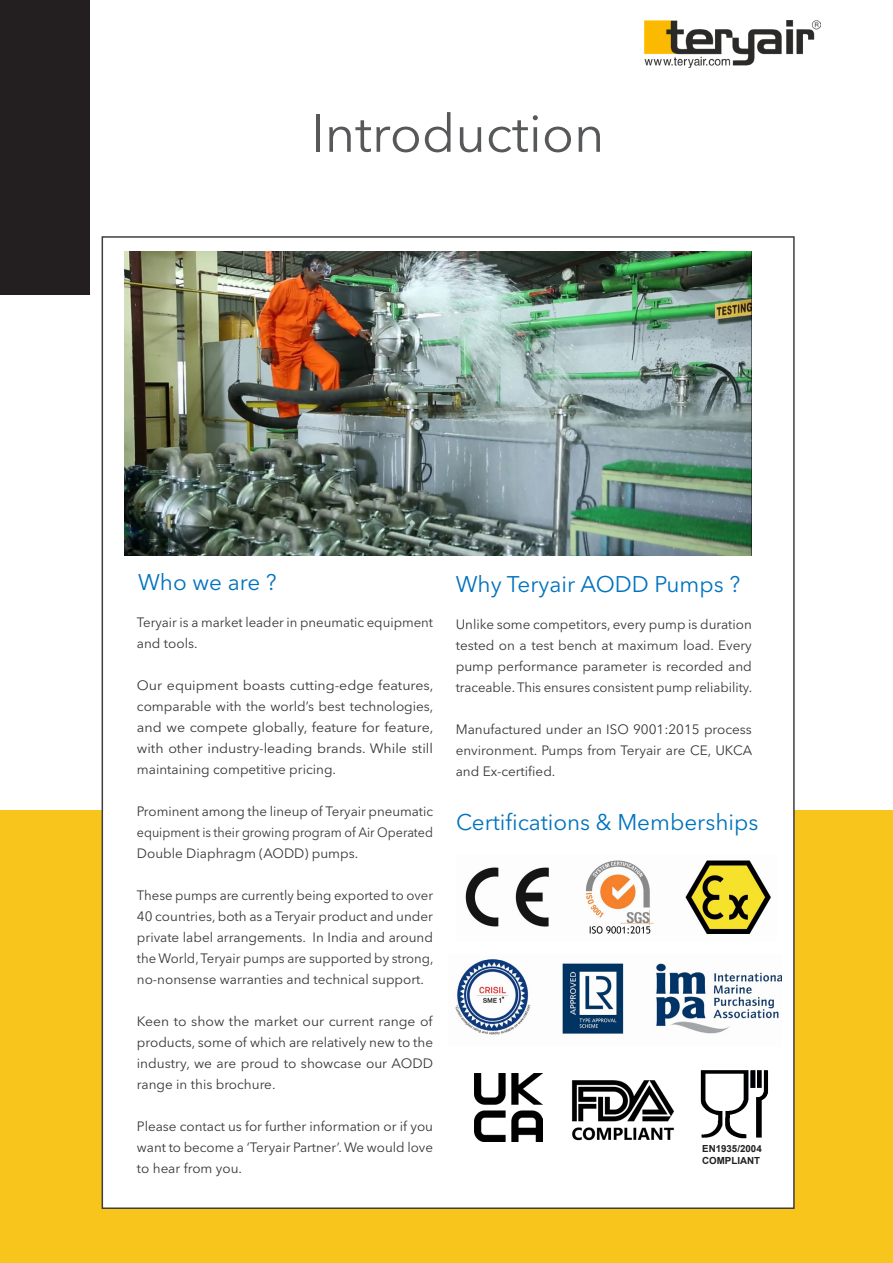
<style>
.page{position:relative;width:893px;height:1263px;background:#fff}
.page>*{position:absolute;margin:0;border:0;box-sizing:border-box;transform-origin:0 0}
.t1{font:52.5px "Avenir Next LT Pro";color:#57585a}
.t2{font:22.5px "Avenir Next LT Pro";color:#0073bd}
.t3{font:13.5px/21px "Avenir Next LT Pro";color:#383839;text-align:justify}
.t4{font:13.5px/21px "Avenir Next LT Pro";color:#383839;text-align:justify;scale:1.05 1}
.t5{font:700 9.75px "Arial";color:#231f20}
</style>
<div class="page">
<div style="left:0;top:810px;width:893px;height:453px;background:#f7c51c"></div>
<div style="left:0;top:0;width:89px;height:294px;background:#231f20"></div>
<div style="left:102px;top:236px;width:693px;height:973px;background:#fff;border:2px solid #3e3e3f"></div>
<img style="left:125px;top:252px;width:627px;height:304px">
<img style="left:465px;top:860px;width:306px;height:74px">
<img style="left:455px;top:959px;width:327px;height:76px">
<img style="left:474px;top:1073px;width:69px;height:69px">
<img style="left:571px;top:1080px;width:104px;height:61px">
<img style="left:700px;top:1070px;width:69px;height:69px">
<img style="left:644px;top:20px;width:177px;height:48px">
<p class="t1" style="left:311px;top:102px;width:295px">Introduction</p>
<p class="t2" style="left:138px;top:568px;width:140px">Who we are ?</p>
<p class="t3" style="left:137px;top:611px;width:298px">Teryair is a market leader in pneumatic equipment and tools.</p>
<p class="t4" style="left:137px;top:674px;width:284px">Our equipment boasts cutting-edge features, comparable with the world’s best technologies, and we compete globally, feature for feature, with other industry-leading brands. While still maintaining competitive pricing.</p>
<p class="t3" style="left:137px;top:800px;width:298px">Prominent among the lineup of Teryair pneumatic equipment is their growing program of Air Operated Double Diaphragm (AODD) pumps.</p>
<p class="t3" style="left:137px;top:884px;width:298px">These pumps are currently being exported to over 40 countries, both as a Teryair product and under private label arrangements. In India and around the World, Teryair pumps are supported by strong, no-nonsense warranties and technical support.</p>
<p class="t3" style="left:137px;top:1010px;width:298px">Keen to show the market our current range of products, some of which are relatively new to the industry, we are proud to showcase our AODD range in this brochure.</p>
<p class="t3" style="left:137px;top:1115px;width:298px">Please contact us for further information or if you want to become a ‘Teryair Partner’. We would love to hear from you.</p>
<p class="t2" style="left:456px;top:570px;width:286px">Why Teryair AODD Pumps ?</p>
<p class="t3" style="left:456px;top:613px;width:298px">Unlike some competitors, every pump is duration tested on a test bench at maximum load. Every pump performance parameter is recorded and traceable. This ensures consistent pump reliability.</p>
<p class="t3" style="left:456px;top:718px;width:298px">Manufactured under an ISO 9001:2015 process environment. Pumps from Teryair are CE, UKCA and Ex-certified.</p>
<p class="t2" style="left:456px;top:809px;width:304px">Certifications &amp; Memberships</p>
<p class="t5" style="left:702px;top:1141px;width:61px">EN1935/2004</p>
<p class="t5" style="left:702px;top:1153px;width:59px">COMPLIANT</p>
</div>
